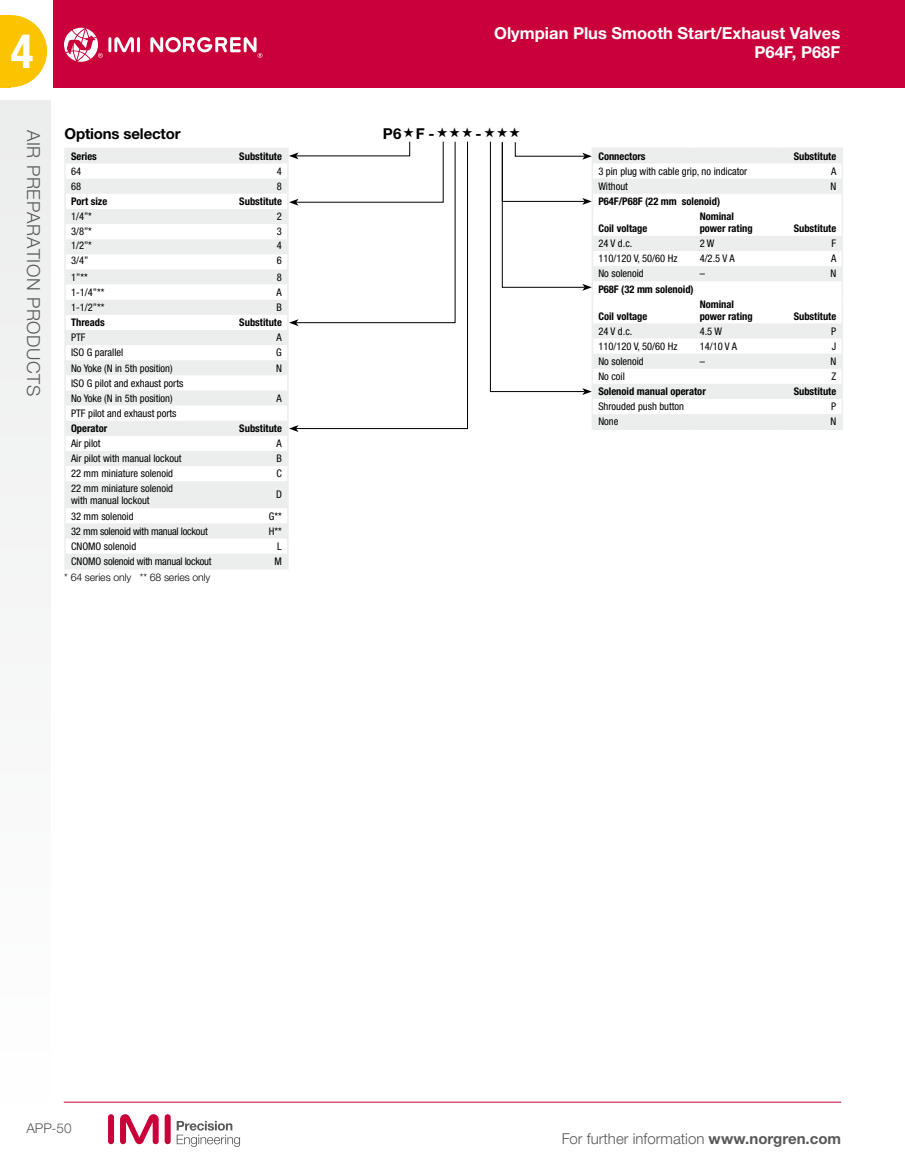
<style>
.page{position:relative;width:905px;height:1175px;background:#fff}
.page>*{position:absolute;margin:0;border:0;box-sizing:border-box;transform-origin:0 0}
.t1{font:700 condensed 47.1px "Helvetica Neue LTW1 G";color:#fff}
.t2{font:300 18px "Helvetica Neue LTW1 G";letter-spacing:.03em;color:#58585a}
.t3{font:700 16.5px/19.5px "Helvetica Neue LTW1 G";color:#fff;text-align:right}
.t4{font:300 15px "Helvetica Neue LTW1 G";color:#58585a}
.t5{font:700 15px "Helvetica Neue LTW1 G";letter-spacing:-.01em;color:#000}
.t6{font:300 13.5px "Helvetica Neue LTW1 G";color:#58585a}
.t7{font:condensed 10.5px/15.1px "Helvetica Neue LTW1 G";color:#000}
.t8{font:700 condensed 10.5px/12px "Helvetica Neue LTW1 G";color:#000}
.t9{font:condensed 10.5px "Helvetica Neue LTW1 G";letter-spacing:-.02em;color:#000}
.t10{font:300 10.5px "Helvetica Neue LTW1 G";letter-spacing:-.01em;color:#000}
.s1{font-weight:700}
</style>
<div class="page">
<svg style="left:10px;top:15px;width:37px;height:72px"></svg>
<div style="left:0;top:15px;width:10px;height:72px;background:#fcc400"></div>
<div style="left:0;top:100px;width:51px;height:1002px;background:#f5f5f5"></div>
<div style="left:53px;top:0;width:851px;height:87px;background:#c90039"></div>
<hr style="left:904px;top:0;width:1px;height:87px;background:#c90039">
<hr style="left:64px;top:1101px;width:777px;height:1px;background:#c90039">
<div style="left:165px;top:1114px;width:6px;height:30px;background:#c90039;border-radius:3px"></div>
<div style="left:108px;top:1114px;width:6px;height:30px;background:#c90039;border-radius:3px"></div>
<svg style="left:120px;top:1114px;width:39px;height:30px"></svg>
<svg style="left:177px;top:1120px;width:63px;height:26px"></svg>
<hr style="left:108px;top:37px;width:3px;height:15px;background:#fff">
<hr style="left:137px;top:37px;width:3px;height:15px;background:#fff">
<svg style="left:114px;top:37px;width:20px;height:15px"></svg>
<svg style="left:150px;top:37px;width:112px;height:21px"></svg>
<svg style="left:64px;top:28px;width:39px;height:34px"></svg>
<svg style="left:66px;top:481px;width:221px;height:87px;fill:#eceded"></svg>
<hr style="left:64px;top:481px;width:2px;height:27px;background:#eceded">
<hr style="left:287px;top:481px;width:2px;height:27px;background:#eceded">
<svg style="left:64px;top:508px;width:2px;height:60px"></svg>
<svg style="left:287px;top:508px;width:2px;height:60px"></svg>
<hr style="left:64px;top:568px;width:163px;height:1px;background:#eceded">
<hr style="left:227px;top:568px;width:62px;height:1px;background:#eceded">
<hr style="left:591px;top:428px;width:102px;height:2px;background:#eceded">
<hr style="left:693px;top:428px;width:88px;height:2px;background:#eceded">
<hr style="left:781px;top:428px;width:62px;height:2px;background:#eceded">
<svg style="left:456px;top:141px;width:12px;height:288px"></svg>
<svg style="left:64px;top:141px;width:392px;height:340px"></svg>
<svg style="left:489px;top:141px;width:354px;height:287px"></svg>
<h1 class="t1" style="left:11px;top:23px;width:24px">4</h1>
<h2 class="t2" style="left:45px;top:130px;width:268px;rotate:90deg">AIR PREPARATION PRODUCTS</h2>
<h3 class="t3" style="left:494px;top:23px;width:347px">Olympian Plus Smooth Start/Exhaust Valves<br>P64F, P68F</h3>
<h3 class="t5" style="left:64px;top:124px;width:117px">Options selector</h3>
<h3 class="t5" style="left:383px;top:124px;width:139px">P6★F-★★★-★★★</h3>
<p class="t8" style="left:71px;top:150px;width:27px">Series</p>
<p class="t8" style="left:239px;top:150px;width:44px">Substitute</p>
<p class="t7" style="left:71px;top:164px;width:12px">64</p>
<p class="t7" style="left:277px;top:164px;width:7px">4</p>
<p class="t7" style="left:71px;top:179px;width:12px">68</p>
<p class="t7" style="left:277px;top:179px;width:7px">8</p>
<p class="t8" style="left:71px;top:195px;width:38px">Port size</p>
<p class="t8" style="left:239px;top:195px;width:44px">Substitute</p>
<p class="t7" style="left:71px;top:209px;width:22px">1/4”*</p>
<p class="t7" style="left:277px;top:209px;width:7px">2</p>
<p class="t7" style="left:71px;top:224px;width:22px">3/8”*</p>
<p class="t7" style="left:277px;top:224px;width:7px">3</p>
<p class="t7" style="left:71px;top:238px;width:22px">1/2”*</p>
<p class="t7" style="left:277px;top:238px;width:7px">4</p>
<p class="t7" style="left:71px;top:253px;width:19px">3/4”</p>
<p class="t7" style="left:277px;top:253px;width:7px">6</p>
<p class="t7" style="left:71px;top:269px;width:18px">1”**</p>
<p class="t7" style="left:277px;top:269px;width:7px">8</p>
<p class="t7" style="left:71px;top:285px;width:35px">1-1/4”**</p>
<p class="t7" style="left:277px;top:285px;width:7px">A</p>
<p class="t7" style="left:71px;top:300px;width:35px">1-1/2”**</p>
<p class="t7" style="left:276px;top:300px;width:7px">B</p>
<p class="t8" style="left:71px;top:316px;width:35px">Threads</p>
<p class="t8" style="left:239px;top:316px;width:44px">Substitute</p>
<p class="t7" style="left:71px;top:330px;width:16px">PTF</p>
<p class="t7" style="left:277px;top:330px;width:7px">A</p>
<p class="t7" style="left:71px;top:345px;width:54px">ISO G parallel</p>
<p class="t7" style="left:276px;top:345px;width:7px">G</p>
<p class="t7" style="left:71px;top:360px;width:103px">No Yoke (N in 5th position)</p>
<p class="t7" style="left:276px;top:360px;width:7px">N</p>
<p class="t7" style="left:71px;top:375px;width:114px">ISO G pilot and exhaust ports<br>No Yoke (N in 5th position)</p>
<p class="t7" style="left:277px;top:390px;width:7px">A</p>
<p class="t7" style="left:71px;top:406px;width:107px">PTF pilot and exhaust ports</p>
<p class="t8" style="left:71px;top:422px;width:38px">Operator</p>
<p class="t8" style="left:239px;top:422px;width:44px">Substitute</p>
<p class="t7" style="left:71px;top:436px;width:31px">Air pilot</p>
<p class="t7" style="left:277px;top:436px;width:7px">A</p>
<p class="t7" style="left:71px;top:451px;width:112px">Air pilot with manual lockout</p>
<p class="t7" style="left:276px;top:451px;width:7px">B</p>
<p class="t7" style="left:71px;top:466px;width:103px">22 mm miniature solenoid</p>
<p class="t7" style="left:276px;top:466px;width:7px">C</p>
<p class="t7" style="left:71px;top:483px;width:103px;line-height:12px">22 mm miniature solenoid with manual lockout</p>
<p class="t7" style="left:276px;top:487px;width:7px">D</p>
<p class="t7" style="left:71px;top:508px;width:64px">32 mm solenoid</p>
<p class="t7" style="left:269px;top:508px;width:15px">G**</p>
<p class="t9" style="left:71px;top:525px;width:138px">32 mm solenoid with manual lockout</p>
<p class="t7" style="left:269px;top:523px;width:15px">H**</p>
<p class="t7" style="left:71px;top:538px;width:67px">CNOMO solenoid</p>
<p class="t7" style="left:277px;top:538px;width:6px">L</p>
<p class="t9" style="left:71px;top:555px;width:142px">CNOMO solenoid with manual lockout</p>
<p class="t7" style="left:274px;top:553px;width:9px">M</p>
<p class="t10" style="left:64px;top:571px;width:148px">* 64 series only ** 68 series only</p>
<p class="t8" style="left:598px;top:150px;width:49px">Connectors</p>
<p class="t8" style="left:793px;top:150px;width:44px">Substitute</p>
<p class="t7" style="left:598px;top:163px;width:150px">3 pin plug with cable grip, no indicator</p>
<p class="t7" style="left:831px;top:163px;width:7px">A</p>
<p class="t7" style="left:598px;top:179px;width:31px">Without</p>
<p class="t7" style="left:830px;top:179px;width:7px">N</p>
<p class="t8" style="left:598px;top:195px;width:123px">P64F/P68F (22 mm solenoid)</p>
<p class="t8" style="left:598px;top:222px;width:50px">Coil voltage</p>
<p class="t8" style="left:699px;top:210px;width:55px">Nominal power rating</p>
<p class="t8" style="left:793px;top:222px;width:44px">Substitute</p>
<p class="t7" style="left:598px;top:236px;width:35px">24 V d.c.</p>
<p class="t7" style="left:699px;top:236px;width:16px">2 W</p>
<p class="t7" style="left:831px;top:236px;width:6px">F</p>
<p class="t7" style="left:598px;top:251px;width:81px">110/120 V, 50/60 Hz</p>
<p class="t7" style="left:699px;top:251px;width:36px">4/2.5 V A</p>
<p class="t7" style="left:831px;top:251px;width:7px">A</p>
<p class="t7" style="left:598px;top:266px;width:47px">No solenoid</p>
<p class="t7" style="left:699px;top:266px;width:7px">–</p>
<p class="t7" style="left:830px;top:266px;width:7px">N</p>
<p class="t8" style="left:598px;top:283px;width:97px">P68F (32 mm solenoid)</p>
<p class="t8" style="left:598px;top:310px;width:50px">Coil voltage</p>
<p class="t8" style="left:699px;top:298px;width:55px">Nominal power rating</p>
<p class="t8" style="left:793px;top:310px;width:44px">Substitute</p>
<p class="t7" style="left:598px;top:323px;width:35px">24 V d.c.</p>
<p class="t7" style="left:699px;top:323px;width:24px">4.5 W</p>
<p class="t7" style="left:831px;top:323px;width:7px">P</p>
<p class="t7" style="left:598px;top:338px;width:81px">110/120 V, 50/60 Hz</p>
<p class="t7" style="left:699px;top:338px;width:39px">14/10 V A</p>
<p class="t7" style="left:831px;top:338px;width:6px">J</p>
<p class="t7" style="left:598px;top:354px;width:47px">No solenoid</p>
<p class="t7" style="left:699px;top:354px;width:7px">–</p>
<p class="t7" style="left:830px;top:354px;width:7px">N</p>
<p class="t7" style="left:598px;top:369px;width:28px">No coil</p>
<p class="t7" style="left:831px;top:369px;width:6px">Z</p>
<p class="t8" style="left:598px;top:385px;width:109px">Solenoid manual operator</p>
<p class="t8" style="left:793px;top:385px;width:44px">Substitute</p>
<p class="t7" style="left:598px;top:399px;width:87px">Shrouded push button</p>
<p class="t7" style="left:831px;top:399px;width:7px">P</p>
<p class="t7" style="left:598px;top:414px;width:22px">None</p>
<p class="t7" style="left:830px;top:414px;width:7px">N</p>
<p class="t6" style="left:26px;top:1120px;width:47px">APP-50</p>
<h3 class="t4" style="left:562px;top:1129px;width:281px">For further information <span class="s1">www.norgren.com</span></h3>
</div>
